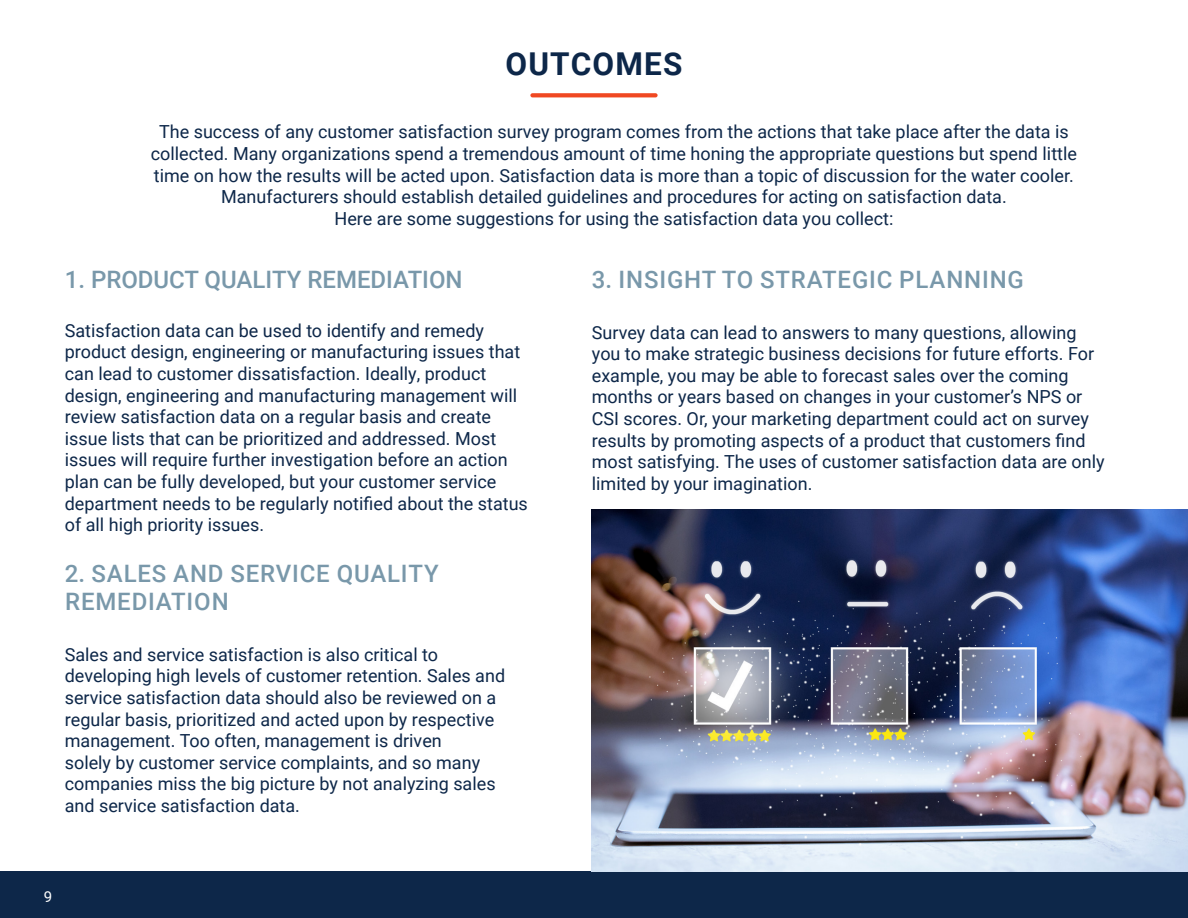
<style>
.page{position:relative;width:1188px;height:918px;background:#fff}
.page>*{position:absolute;margin:0;border:0;box-sizing:border-box;transform-origin:0 0}
.t1{font:700 31.5px "Roboto";letter-spacing:.035em;color:#0d2749}
.t2{font:500 24px/28.8px "Roboto";letter-spacing:.035em;color:#7998aa}
.t3{font:500 24px "Roboto";color:#7998aa}
.t4{font:18px/21.6px "Roboto";color:#0d2749}
.t5{font:15px "Roboto";color:#fff}
</style>
<div class="page">
<div style="left:0;top:871px;width:1188px;height:47px;background:#0d2749"></div>
<img style="left:592px;top:510px;width:596px;height:361px">
<svg style="left:530px;top:93px;width:128px;height:4px"></svg>
<p class="t1" style="left:506px;top:42px;width:178px">OUTCOMES</p>
<p class="t4" style="left:151px;top:121px;width:928px;text-align:center">The success of any customer satisfaction survey program comes from the actions that take place after the data is collected. Many organizations spend a tremendous amount of time honing the appropriate questions but spend little time on how the results will be acted upon. Satisfaction data is more than a topic of discussion for the water cooler.<br>Manufacturers should establish detailed guidelines and procedures for acting on satisfaction data.</p>
<p class="t4" style="left:335px;top:207px;width:560px">Here are some suggestions for using the satisfaction data you collect:</p>
<p class="t3" style="left:65px;top:263px;width:399px">1. PRODUCT QUALITY REMEDIATION</p>
<p class="t4" style="left:65px;top:319px;width:465px">Satisfaction data can be used to identify and remedy product design, engineering or manufacturing issues that can lead to customer dissatisfaction. Ideally, product design, engineering and manufacturing management will review satisfaction data on a regular basis and create issue lists that can be prioritized and addressed. Most issues will require further investigation before an action plan can be fully developed, but your customer service department needs to be regularly notified about the status of all high priority issues.</p>
<p class="t2" style="left:65px;top:558px;width:376px">2. SALES AND SERVICE QUALITY<br>REMEDIATION</p>
<p class="t4" style="left:65px;top:643px;width:442px">Sales and service satisfaction is also critical to developing high levels of customer retention. Sales and service satisfaction data should also be reviewed on a regular basis, prioritized and acted upon by respective management. Too often, management is driven</p>
<p class="t4" style="left:65px;top:751px;width:432px">solely by customer service complaints, and so many companies miss the big picture by not analyzing sales and service satisfaction data.</p>
<p class="t2" style="left:592px;top:264px;width:434px">3. INSIGHT TO STRATEGIC PLANNING</p>
<p class="t4" style="left:592px;top:321px;width:514px">Survey data can lead to answers to many questions, allowing you to make strategic business decisions for future efforts. For example, you may be able to forecast sales over the coming months or years based on changes in your customer’s NPS or CSI scores. Or, your marketing department could act on survey results by promoting aspects of a product that customers find most satisfying. The uses of customer satisfaction data are only limited by your imagination.</p>
<p class="t5" style="left:44px;top:886px;width:10px">9</p>
</div>
